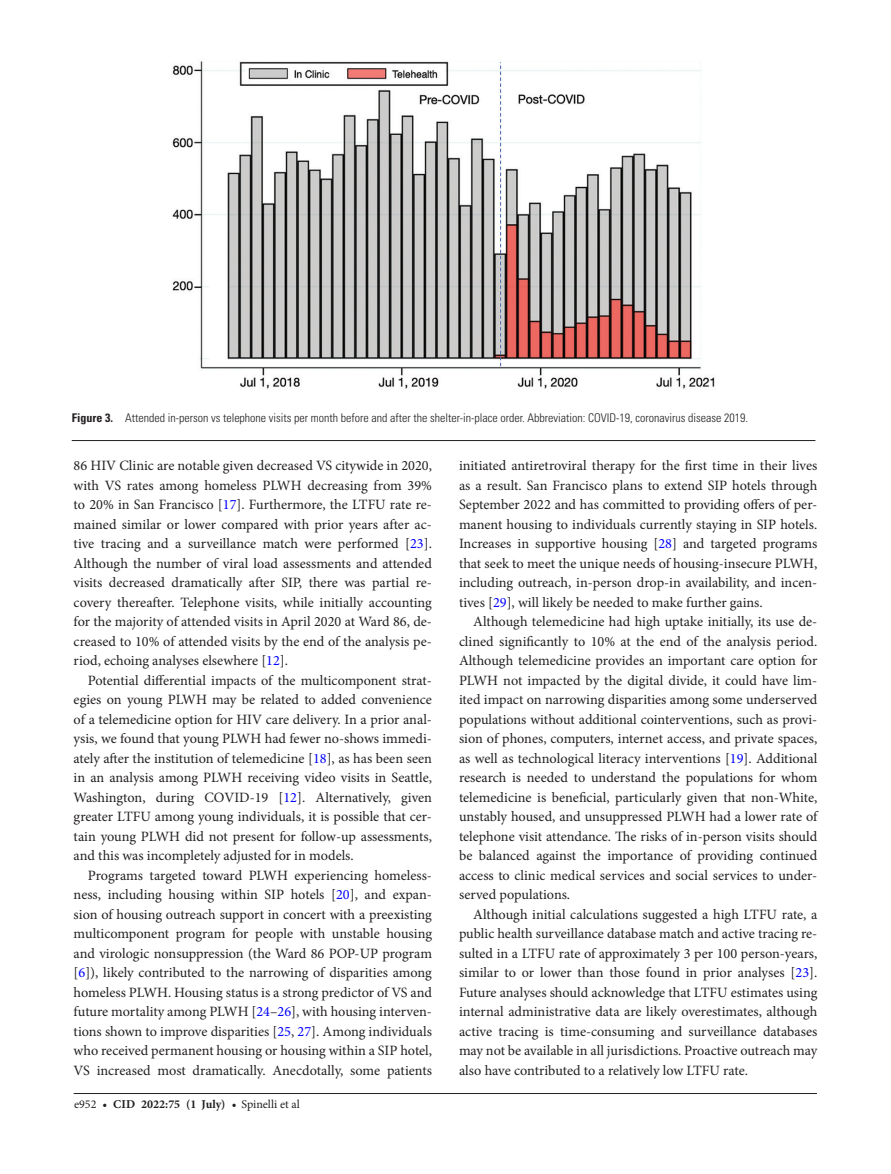
<style>
.page{position:relative;width:891px;height:1174px;background:#fff}
.page>*{position:absolute;margin:0;border:0;box-sizing:border-box;transform-origin:0 0}
.TextInd{font:14.25px/19.5px "Minion Pro";color:#231f20;text-align:justify}
.Text{font:14.25px/19.5px "Minion Pro";color:#231f20;text-align:justify}
.TableBody{font:300 condensed 12px "Univers LT Std";color:#231f20}
.t1{font:700 12px "Minion Pro";color:#231f20}
.s1{font-weight:700}
.s2{color:#00f}
.s3{font-weight:400}
</style>
<div class="page">
<hr style="left:74px;top:1093px;width:743px;height:1px;background:#231f20">
<img style="left:172px;top:61px;width:543px;height:328px">
<hr style="left:72px;top:440px;width:743px;height:1px;background:#231f20">
<p class="TableBody" style="left:72px;top:411px;width:678px"><span class="s1">Figure 3.</span> Attended in-person vs telephone visits per month before and after the shelter-in-place order. Abbreviation: COVID-19, coronavirus disease 2019.</p>
<p class="Text" style="left:74px;top:456px;width:360px">86 HIV Clinic are notable given decreased VS citywide in 2020, with VS rates among homeless PLWH decreasing from 39% to 20% in San Francisco [<span class="s2">17</span>]. Furthermore, the LTFU rate re&shy;mained similar or lower compared with prior years after ac&shy;tive tracing and a surveillance match were performed [<span class="s2">23</span>].<br>Although the number of viral load assessments and attended visits decreased dramatically after SIP, there was partial re&shy;covery thereafter. Telephone visits, while initially accounting for the majority of attended visits in April 2020 at Ward 86, de&shy;creased to 10% of attended visits by the end of the analysis pe&shy;riod, echoing analyses elsewhere [<span class="s2">12</span>].</p>
<p class="TextInd" style="left:74px;top:670px;width:360px;text-indent:14px">Potential differential impacts of the multicomponent strat&shy;egies on young PLWH may be related to added convenience of a telemedicine option for HIV care delivery. In a prior anal&shy;ysis, we found that young PLWH had fewer no-shows immedi&shy;ately after the institution of telemedicine [<span class="s2">18</span>], as has been seen in an analysis among PLWH receiving video visits in Seattle, Washington, during COVID-19 [<span class="s2">12</span>]. Alternatively, given greater LTFU among young individuals, it is possible that cer&shy;tain young PLWH did not present for follow-up assessments, and this was incompletely adjusted for in models.</p>
<p class="TextInd" style="left:74px;top:865px;width:360px;text-indent:14px">Programs targeted toward PLWH experiencing homeless&shy;ness, including housing within SIP hotels [<span class="s2">20</span>], and expan&shy;sion of housing outreach support in concert with a preexisting multicomponent program for people with unstable housing and virologic nonsuppression (the Ward 86 POP-UP program [<span class="s2">6</span>]), likely contributed to the narrowing of disparities among homeless PLWH. Housing status is a strong predictor of VS and future mortality among PLWH [<span class="s2">24</span>–<span class="s2">26</span>], with housing interven&shy;tions shown to improve disparities [<span class="s2">25</span>, <span class="s2">27</span>]. Among individuals who received permanent housing or housing within a SIP hotel, VS increased most dramatically. Anecdotally, some patients</p>
<p class="t1" style="left:74px;top:1096px;width:227px"><span class="s3">e952</span> • CID 2022:75 (1 July) • <span class="s3">Spinelli et al</span></p>
<p class="TextInd" style="left:459px;top:456px;width:360px">initiated antiretroviral therapy for the first time in their lives as a result. San Francisco plans to extend SIP hotels through September 2022 and has committed to providing offers of per&shy;manent housing to individuals currently staying in SIP hotels.<br>Increases in supportive housing [<span class="s2">28</span>] and targeted programs that seek to meet the unique needs of housing-insecure PLWH, including outreach, in-person drop-in availability, and incen&shy;tives [<span class="s2">29</span>], will likely be needed to make further gains.</p>
<p class="TextInd" style="left:459px;top:612px;width:360px;text-indent:14px">Although telemedicine had high uptake initially, its use de&shy;clined significantly to 10% at the end of the analysis period.<br>Although telemedicine provides an important care option for PLWH not impacted by the digital divide, it could have lim&shy;ited impact on narrowing disparities among some underserved populations without additional cointerventions, such as provi&shy;sion of phones, computers, internet access, and private spaces, as well as technological literacy interventions [<span class="s2">19</span>]. Additional research is needed to understand the populations for whom telemedicine is beneficial, particularly given that non-White, unstably housed, and unsuppressed PLWH had a lower rate of telephone visit attendance. The risks of in-person visits should be balanced against the importance of providing continued access to clinic medical services and social services to under&shy;served populations.</p>
<p class="TextInd" style="left:459px;top:904px;width:360px;text-indent:14px">Although initial calculations suggested a high LTFU rate, a public health surveillance database match and active tracing re&shy;sulted in a LTFU rate of approximately 3 per 100 person-years, similar to or lower than those found in prior analyses [<span class="s2">23</span>].<br>Future analyses should acknowledge that LTFU estimates using internal administrative data are likely overestimates, although active tracing is time-consuming and surveillance databases may not be available in all jurisdictions. Proactive outreach may also have contributed to a relatively low LTFU rate.</p>
</div>
